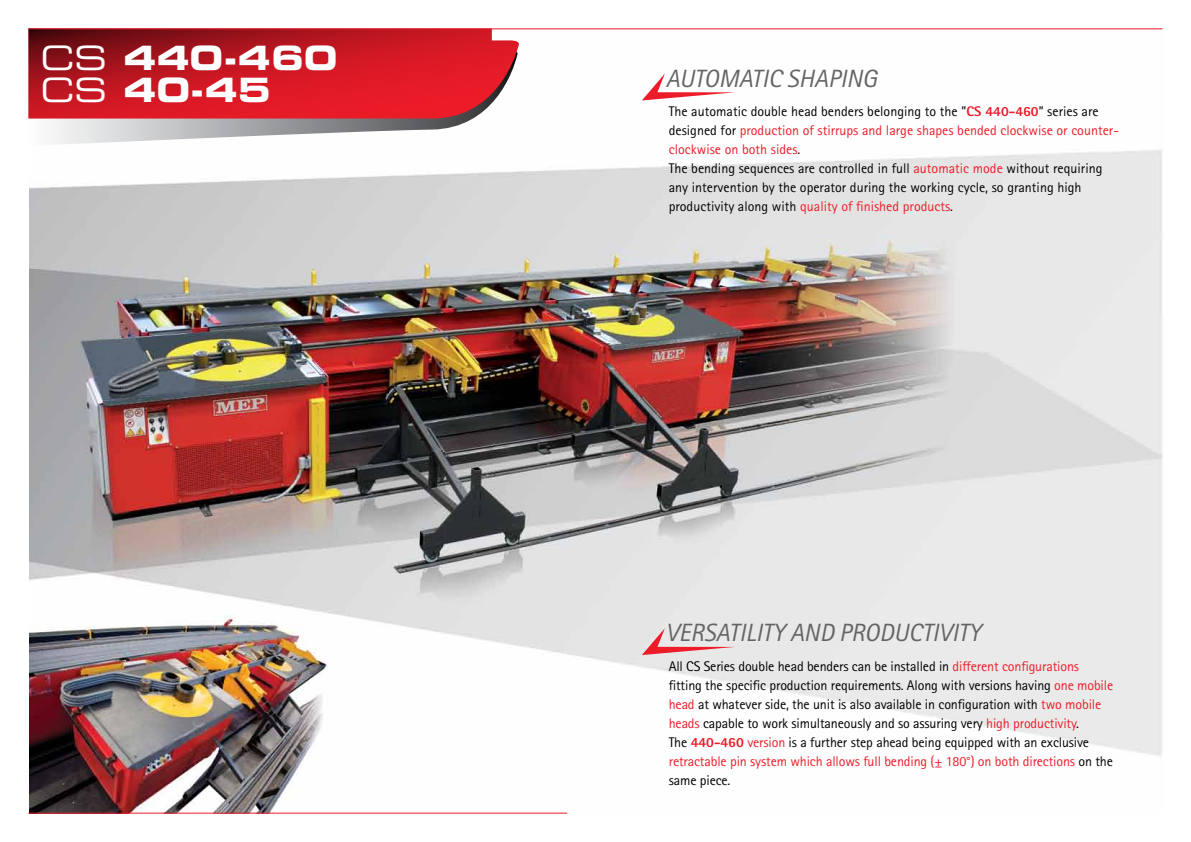
<style>
.page{position:relative;width:1191px;height:842px;background:#fff}
.page>*{position:absolute;margin:0;border:0;box-sizing:border-box;transform-origin:0 0}
.t1{font:33.5px/32.4px "Eurostile LT Std Bold Ex 2";color:#fff}
.t2{font:italic 25px "Rotis Sans Serif Std";color:#636466}
.t3{font:14px/19px "Rotis Sans Serif Std";letter-spacing:-.01em;color:#000}
.s1{font-family:"Eurostile LT Std Ex 2"}
.s2{font-weight:800;color:#ed1c29}
.s3{color:#ed1c29}
</style>
<div class="page">
<img style="left:29px;top:28px;width:1134px;height:786px">
<svg style="left:29px;top:119px;width:489px;height:27px"></svg>
<svg style="left:28px;top:29px;width:404px;height:90px;background:#c01722"></svg>
<svg style="left:432px;top:29px;width:87px;height:90px"></svg>
<hr style="left:28px;top:28px;width:1134px;height:1px;background:#ed1c29">
<hr style="left:28px;top:813px;width:539px;height:1px;background:#ed1c29">
<svg style="left:642px;top:628px;width:93px;height:27px;background:#e8c4c6"></svg>
<svg style="left:642px;top:74px;width:93px;height:26px"></svg>
<h1 class="t1" style="left:40px;top:41px;width:298px"><span class="s1">CS</span> 440-460<br><span class="s1">CS</span> 40-45</h1>
<h2 class="t2" style="left:666px;top:63px;width:213px">AUTOMATIC SHAPING</h2>
<p class="t3" style="left:669px;top:102px;width:452px">The automatic double head benders belonging to the ”<span class="s2">CS 440-460</span>” series are designed for <span class="s3">production of stirrups and large shapes bended clockwise or counter&shy;clockwise on both sides</span>.<br>The bending sequences are controlled in full <span class="s3">automatic mode</span> without requiring any intervention by the operator during the working cycle, so granting high productivity along with <span class="s3">quality of finished products</span>.</p>
<h2 class="t2" style="left:666px;top:618px;width:316px">VERSA TILITY AND PRODUCTIVITY</h2>
<p class="t3" style="left:669px;top:656px;width:446px">All CS Series double head benders can be installed in <span class="s3">different configurations </span>fitting the specific production requirements. Along with versions having <span class="s3">one mobile head</span> at whatever side, the unit is also available in configuration with <span class="s3">two mobile heads</span> capable to work simultaneously and so assuring very <span class="s3">high productivity</span>.<br>The <span class="s2">440-460</span> <span class="s3">version</span> is a further step ahead being equipped with an exclusive <span class="s3">retractable pin system which allows full bending (± 180°) on both directions</span> on the same piece.</p>
</div>
